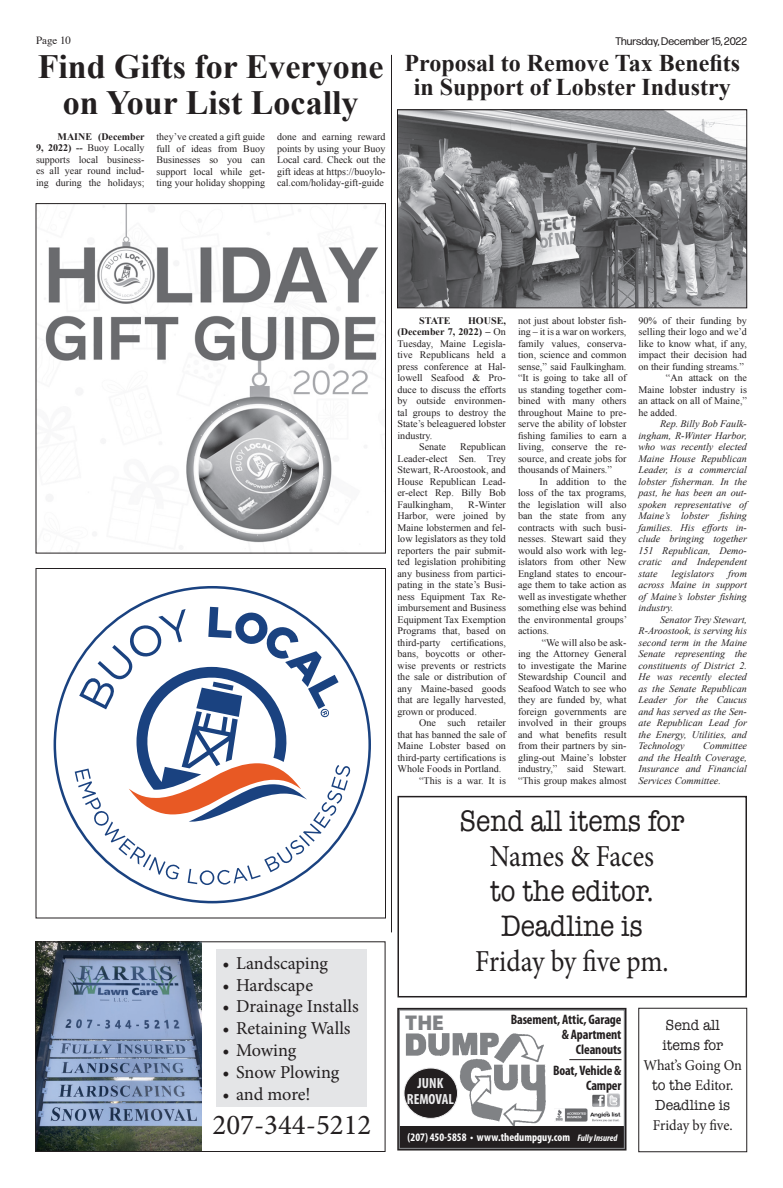
<style>
.page{position:relative;width:783px;height:1188px;background:#fff}
.page>*{position:absolute;margin:0;border:0;box-sizing:border-box;transform-origin:0 0}
.t1{font:700 34px/36px "Times New Roman";color:#231f20;text-align:center}
.t2{font:30.5px/35px "American Typewriter";color:#231f20;text-align:center;scale:.88 1}
.t3{font:30.5px "Minion Pro";letter-spacing:-.005em;color:#231f20;scale:.88 1}
.t4{font:28.8px "Minion Pro";color:#231f20}
.t5{font:700 24px/24px "Times New Roman";color:#231f20;text-align:center}
.t6{font:900 21.5px "Myriad Pro";color:#808285}
.t7{font:18.2px "Minion Pro";letter-spacing:-.005em;color:#231f20}
.t8{font:15px/20px "Minion Pro";letter-spacing:-.005em;color:#231f20;text-align:center;scale:.95 1}
.t9{font:15px/20px "American Typewriter";color:#231f20;scale:.95 1}
.t10{font:700 condensed 14.7px/15.7px "Myriad Pro";color:#ededee;text-align:center}
.t11{font:700 condensed 13.7px/14.7px "Myriad Pro";letter-spacing:-.01em;color:#231f20;text-align:right}
.t12{font:700 condensed 11.5px "Myriad Pro";color:#fff}
.t13{font:11px "Forma DJR Deck";color:#231f20}
.t14{font:11px "Times";color:#231f20}
.t15{font:10px/11.5px "Times New Roman";color:#231f20;text-align:justify}
.t16{font:italic 10px/11.5px "Times New Roman";color:#231f20;text-align:justify}
.t17{font:700 10px "Times New Roman";color:#231f20}
.s1{font-weight:700}
.s2{font-weight:400}
.s3{font-style:italic;font-size:9.4px}
.s4{font-family:"American Typewriter"}
</style>
<div class="page">
<div style="left:398px;top:796px;width:349px;height:201px;border:2px solid #231f20"></div>
<img style="left:401px;top:1032px;width:153px;height:95px">
<div style="left:399px;top:1127px;width:227px;height:22px;background:#231f20"></div>
<div style="left:398px;top:1009px;width:228px;height:141px;border:2px solid #808285"></div>
<img style="left:590px;top:1112px;width:31px;height:10px">
<img style="left:592px;top:1093px;width:28px;height:14px">
<img style="left:555px;top:1109px;width:32px;height:13px">
<hr style="left:569px;top:1059px;width:52px;height:1px;background:#231f20">
<div style="left:397px;top:1008px;width:229px;height:143px;border:1px solid #231f20"></div>
<div style="left:217px;top:950px;width:150px;height:157px;background:#e4e5e7"></div>
<img style="left:37px;top:943px;width:164px;height:207px">
<div style="left:35px;top:941px;width:351px;height:211px;border:1px solid #231f20"></div>
<img style="left:45px;top:205px;width:333px;height:342px">
<div style="left:36px;top:203px;width:350px;height:350px;border:1px solid #231f20"></div>
<svg style="left:54px;top:586px;width:317px;height:317px"></svg>
<svg style="left:75px;top:607px;width:276px;height:278px"></svg>
<div style="left:36px;top:568px;width:350px;height:350px;border:1px solid #231f20"></div>
<hr style="left:391px;top:55px;width:1px;height:877px;background:#231f20">
<img style="left:399px;top:112px;width:346px;height:194px">
<div style="left:397px;top:110px;width:350px;height:198px;border:1px solid #231f20"></div>
<div style="left:638px;top:1008px;width:109px;height:144px;border:1px solid #231f20"></div>
<p class="t14" style="left:36px;top:30px;width:37px">Page 10</p>
<p class="t13" style="left:616px;top:34px;width:133px">Thursday, December 15, 2022</p>
<h1 class="t1" style="left:38px;top:48px;width:347px">Find Gifts for Everyone on Your List Locally</h1>
<p class="t15" style="left:36px;top:131px;width:110px;text-indent:22px"><span class="s1">MAINE (December 9, 2022) --</span> Buoy Locally supports local business&shy;es all year round includ&shy;ing during the holidays;</p>
<p class="t15" style="left:156px;top:131px;width:110px">they’ve created a gift guide full of ideas from Buoy Businesses so you can support local while get&shy;ting your holiday shopping</p>
<p class="t15" style="left:277px;top:131px;width:110px">done and earning reward points by using your Buoy Local card. Check out the gift ideas at https://buoylo&shy;cal.com/holiday-gift-guide</p>
<h3 class="t5" style="left:404px;top:51px;width:337px">Proposal to Remove Tax Benefits in Support of Lobster Industry</h3>
<h3 class="t7" style="left:222px;top:951px;width:107px">• Landscaping</h3>
<h3 class="t7" style="left:222px;top:973px;width:92px">• Hardscape</h3>
<h3 class="t7" style="left:222px;top:994px;width:138px">• Drainage Installs</h3>
<h3 class="t7" style="left:222px;top:1016px;width:130px">• Retaining Walls</h3>
<h3 class="t7" style="left:222px;top:1038px;width:76px">• Mowing</h3>
<h3 class="t7" style="left:222px;top:1060px;width:119px">• Snow Plowing</h3>
<h3 class="t7" style="left:222px;top:1082px;width:90px">• and more!</h3>
<h3 class="t4" style="left:213px;top:1106px;width:160px">207-344-5212</h3>
<p class="t17" style="left:419px;top:313px;width:33px">STATE</p>
<p class="t17" style="left:468px;top:313px;width:39px">HOUSE,</p>
<p class="t17" style="left:397px;top:325px;width:110px">(December 7, 2022) – <span class="s2">On</span></p>
<p class="t15" style="left:397px;top:337px;width:110px">Tuesday, Maine Legisla-</p>
<p class="t15" style="left:398px;top:349px;width:110px">tive Republicans held a</p>
<p class="t15" style="left:398px;top:360px;width:110px">press conference at Hal-</p>
<p class="t15" style="left:398px;top:372px;width:110px">lowell Seafood &amp; Pro-</p>
<p class="t15" style="left:398px;top:383px;width:110px">duce to discuss the efforts</p>
<p class="t15" style="left:398px;top:395px;width:110px">by outside environmen-</p>
<p class="t15" style="left:398px;top:406px;width:110px">tal groups to destroy the</p>
<p class="t15" style="left:398px;top:418px;width:110px">State’s beleaguered lobster</p>
<p class="t15" style="left:398px;top:429px;width:36px">industry.</p>
<p class="t15" style="left:419px;top:441px;width:28px">Senate</p>
<p class="t15" style="left:398px;top:441px;width:110px;text-indent:63px">Republican Leader-elect Sen. Trey Stewart, R-Aroostook, and House Republican Lead&shy;er-elect Rep. Billy Bob Faulkingham,</p>
<p class="t15" style="left:398px;top:498px;width:110px;text-indent:71px">R-Winter Harbor, were joined by Maine lobstermen and fel&shy;low legislators as they told reporters the pair submit&shy;ted legislation prohibiting any business from partici&shy;pating in the state’s Busi&shy;ness Equipment Tax Re&shy;imbursement and Business Equipment Tax Exemption Programs that, based on third-party certifications, bans, boycotts or other&shy;wise prevents or restricts the sale or distribution of any Maine-based goods that are legally harvested, grown or produced.</p>
<p class="t15" style="left:419px;top:717px;width:88px">One such retailer</p>
<p class="t15" style="left:398px;top:728px;width:110px">that has banned the sale of</p>
<p class="t15" style="left:398px;top:740px;width:110px">Maine Lobster based on</p>
<p class="t15" style="left:398px;top:751px;width:110px">third-party certifications is</p>
<p class="t15" style="left:398px;top:763px;width:105px">Whole Foods in Portland.</p>
<p class="t15" style="left:419px;top:774px;width:88px">“This is a war. It is</p>
<p class="t15" style="left:518px;top:314px;width:110px">not just about lobster fish&shy;ing – it is a war on workers, family values, conserva&shy;tion, science and common sense,” said Faulkingham. “It is going to take all of us standing together com&shy;bined with many others throughout Maine to pre&shy;serve the ability of lobster fishing families to earn a living, conserve the re&shy;source, and create jobs for thousands of Mainers.”</p>
<p class="t15" style="left:518px;top:475px;width:111px;text-indent:22px">In addition to the loss of the tax programs, the legislation will also ban the state from any contracts with such busi&shy;nesses. Stewart said they would also work with leg&shy;islators from other New England states to encour&shy;age them to take action as well as investigate whether something else was behind the environmental groups’ actions.</p>
<p class="t15" style="left:518px;top:636px;width:110px;text-indent:24px">“We will also be ask&shy;ing the Attorney General to investigate the Marine Stewardship Council and Seafood Watch to see who they are funded by, what foreign governments are involved in their groups and what benefits result from their partners by sin&shy;gling-out Maine’s lobster industry,” said Stewart. “This group makes almost</p>
<p class="t15" style="left:639px;top:314px;width:110px">90% of their funding by</p>
<p class="t15" style="left:639px;top:326px;width:110px">selling their logo and we’d</p>
<p class="t15" style="left:639px;top:337px;width:110px">like to know what, if any,</p>
<p class="t15" style="left:639px;top:349px;width:110px">impact their decision had</p>
<p class="t15" style="left:639px;top:360px;width:107px">on their funding streams.”</p>
<p class="t15" style="left:666px;top:372px;width:83px">“An attack on the</p>
<p class="t15" style="left:639px;top:383px;width:110px">Maine lobster industry is</p>
<p class="t15" style="left:639px;top:395px;width:110px">an attack on all of Maine,”</p>
<p class="t15" style="left:639px;top:406px;width:40px">he added.</p>
<p class="t16" style="left:638px;top:418px;width:110px;text-indent:22px">Rep. Billy Bob Faulk&shy;ingham, R-Winter Harbor, who was recently elected Maine House Republican Leader, is a commercial lobster fisherman. In the past, he has been an out&shy;spoken representative of Maine’s lobster fishing families. His efforts in&shy;clude bringing together 151 Republican, Demo&shy;cratic and Independent state</p>
<p class="t16" style="left:638px;top:567px;width:110px;text-indent:90px">from across Maine in support of Maine’s lobster fishing industry.</p>
<p class="t16" style="left:638px;top:613px;width:110px;text-indent:22px">Senator Trey Stewart, R-Aroostook, is serving his second term in the Maine Senate representing the constituents of District 2.<br>He was recently elected as the Senate Republican Leader for the Caucus and has served as the Sen&shy;ate Republican Lead for the Energy, Utilities, and Technology</p>
<p class="t16" style="left:672px;top:567px;width:44px">legislators</p>
<p class="t16" style="left:638px;top:740px;width:110px;text-indent:65px">Committee and the Health Coverage, Insurance and Financial Services Committee.</p>
<h2 class="t2" style="left:459px;top:802px;width:257px">Send all items for</h2>
<h2 class="t3" style="left:490px;top:836px;width:188px">Names &amp; Faces</h2>
<h2 class="t2" style="left:490px;top:872px;width:188px">to the editor.<br>Deadline is</h2>
<h2 class="t3" style="left:475px;top:941px;width:221px">Friday by five pm.</h2>
<h3 class="t6" style="left:405px;top:1008px;width:40px">THE</h3>
<h3 class="t11" style="left:511px;top:1012px;width:112px">Basement, Attic, Garage &amp; Apartment<br>Cleanouts</h3>
<h3 class="t11" style="left:553px;top:1063px;width:70px">Boat, Vehicle &amp;<br>Camper</h3>
<h3 class="t10" style="left:407px;top:1075px;width:49px">JUNK<br>REMOVAL</h3>
<p class="t12" style="left:408px;top:1130px;width:211px">(207) 450-5858 • www.thedumpguy.com <span class="s3">Fully Insured</span></p>
<h3 class="t9" style="left:662px;top:1015px;width:66px">Send all items for</h3>
<h3 class="t8" style="left:643px;top:1056px;width:105px">What’s Going On <span class="s4">to the</span> Editor.</h3>
<h3 class="t9" style="left:655px;top:1095px;width:80px">Deadline is</h3>
<h3 class="t8" style="left:653px;top:1116px;width:86px">Friday by five.</h3>
</div>
